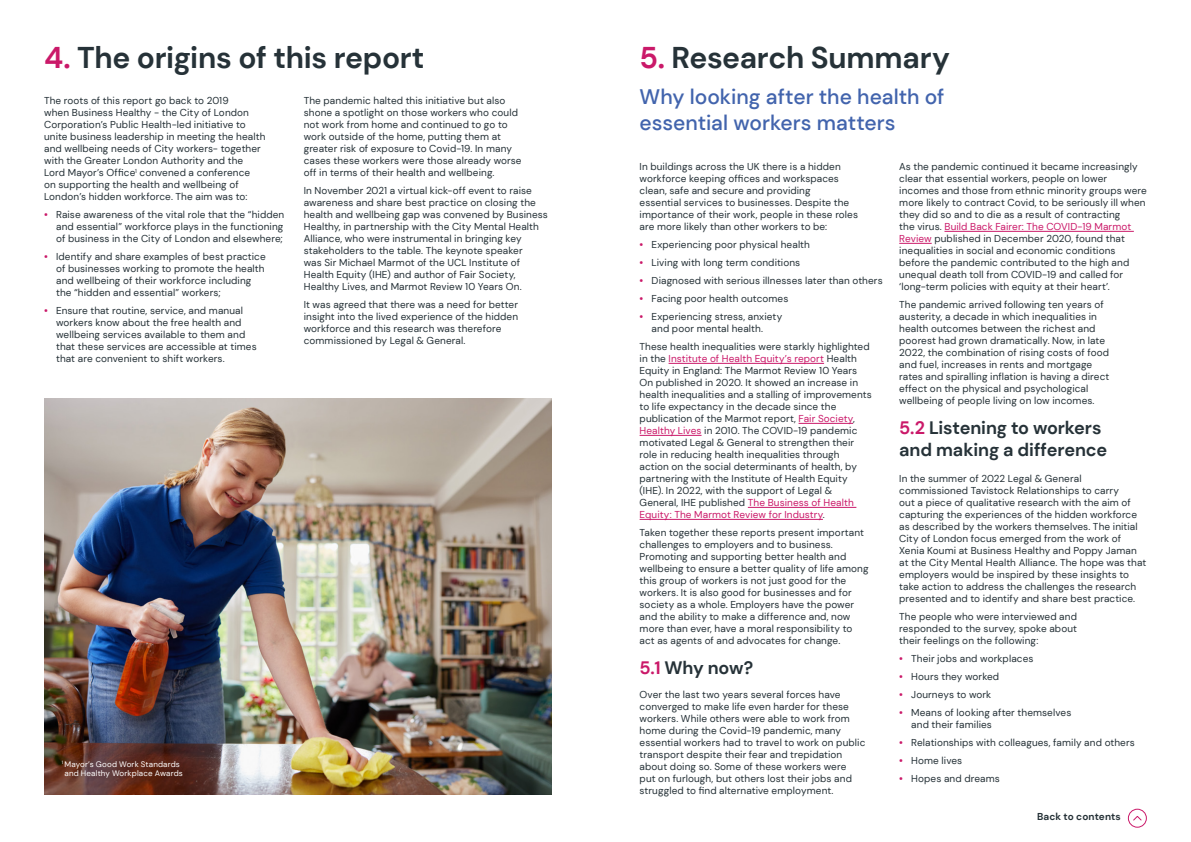
<style>
.page{position:relative;width:1191px;height:842px;background:#fff}
.page>*{position:absolute;margin:0;border:0;box-sizing:border-box;transform-origin:0 0}
.t1{font:700 30px "DM Sans";letter-spacing:-.01em;color:#263238}
.Subheading{font:500 21px/25.2px "DM Sans";color:#4264ad}
.t2{font:700 18px/21.6px "DM Sans";letter-spacing:-.005em;color:#263238}
.Body_Text{font:10px/12px "DM Sans";letter-spacing:.01em;color:#243036}
.t3{font:700 10px "DM Sans";letter-spacing:.01em;color:#243036}
.Footnote{font:8px/9.6px "DM Sans";letter-spacing:.02em;color:#fff;text-align:center}
.s1{color:#ca1969}
.s2{font-weight:700;color:#ca1969}
</style>
<div class="page">
<img style="left:44px;top:398px;width:507px;height:396px">
<hr style="left:668px;top:363px;width:156px;height:1px;background:#ca1969">
<hr style="left:798px;top:423px;width:55px;height:1px;background:#ca1969">
<hr style="left:639px;top:435px;width:62px;height:1px;background:#ca1969">
<hr style="left:748px;top:507px;width:108px;height:1px;background:#ca1969">
<hr style="left:639px;top:519px;width:184px;height:1px;background:#ca1969">
<hr style="left:944px;top:231px;width:189px;height:1px;background:#ca1969">
<hr style="left:899px;top:243px;width:32px;height:1px;background:#ca1969">
<svg style="left:1127px;top:808px;width:20px;height:20px"></svg>
<h2 class="t1" style="left:44px;top:39px;width:382px"><span class="s1">4.</span> The origins of this report</h2>
<p class="Body_Text" style="left:44px;top:95px;width:223px">The roots of this report go back to 2019<br>when Business Healthy - the City of London Corporation’s Public Health-led initiative to unite business leadership in meeting the health and wellbeing needs of City workers- together with the Greater London Authority and the Lord Mayor’s Office<sup>1</sup> convened a conference<br>on supporting the health and wellbeing of London’s hidden workforce. The aim was to:</p>
<p class="Body_Text" style="left:56px;top:209px;width:230px;text-align:justify;text-indent:-12px"><span class="s2">•</span> Raise awareness of the vital role that the “hidden and essential” workforce plays in the functioning of business in the City of London and elsewhere;</p>
<p class="Body_Text" style="left:56px;top:251px;width:211px;text-indent:-12px"><span class="s2">•</span> Identify and share examples of best practice of businesses working to promote the health and wellbeing of their workforce including the “hidden and essential” workers;</p>
<p class="Body_Text" style="left:56px;top:305px;width:202px;text-indent:-12px"><span class="s2">•</span> Ensure that routine, service, and manual workers know about the free health and wellbeing services available to them and that these services are accessible at times that are convenient to shift workers.</p>
<p class="Body_Text" style="left:304px;top:95px;width:219px">The pandemic halted this initiative but also shone a spotlight on those workers who could not work from home and continued to go to work outside of the home, putting them at greater risk of exposure to Covid-19. In many cases these workers were those already worse off in terms of their health and wellbeing.</p>
<p class="Body_Text" style="left:304px;top:185px;width:246px">In November 2021 a virtual kick-off event to raise awareness and share best practice on closing the health and wellbeing gap was convened by Business Healthy, in partnership with the City Mental Health Alliance, who were instrumental in bringing key stakeholders to the table. The keynote speaker<br>was Sir Michael Marmot of the UCL Institute of Health Equity (IHE) and author of Fair Society, Healthy Lives, and Marmot Review 10 Years On.</p>
<p class="Body_Text" style="left:304px;top:299px;width:216px">It was agreed that there was a need for better insight into the lived experience of the hidden workforce and this research was therefore commissioned by Legal &amp; General.</p>
<p class="Footnote" style="left:62px;top:759px;width:123px"><sup>1</sup> Mayor’s Good Work Standards and Healthy Workplace Awards</p>
<h2 class="t1" style="left:639px;top:39px;width:312px"><span class="s1">5.</span> Research Summary</h2>
<p class="Subheading" style="left:639px;top:84px;width:306px">Why looking after the health of essential workers matters</p>
<p class="Body_Text" style="left:639px;top:161px;width:220px">In buildings across the UK there is a hidden workforce keeping offices and workspaces clean, safe and secure and providing<br>essential services to businesses. Despite the importance of their work, people in these roles are more likely than other workers to be:</p>
<p class="Body_Text" style="left:639px;top:239px;width:172px"><span class="s2">•</span> Experiencing poor physical health</p>
<p class="Body_Text" style="left:639px;top:257px;width:162px"><span class="s2">•</span> Living with long term conditions</p>
<p class="Body_Text" style="left:639px;top:275px;width:244px"><span class="s2">•</span> Diagnosed with serious illnesses later than others</p>
<p class="Body_Text" style="left:639px;top:293px;width:150px"><span class="s2">•</span> Facing poor health outcomes</p>
<p class="Body_Text" style="left:651px;top:311px;width:132px;text-indent:-12px"><span class="s2">•</span> Experiencing stress, anxiety and poor mental health.</p>
<p class="Body_Text" style="left:639px;top:341px;width:234px">These health inequalities were starkly highlighted in the <span class="s1">Institute of Health Equity’s report</span> Health Equity in England: The Marmot Review 10 Years On published in 2020. It showed an increase in health inequalities and a stalling of improvements to life expectancy in the decade since the publication of the Marmot report, <span class="s1">Fair Society</span>, <span class="s1">Healthy Lives</span> in 2010. The COVID-19 pandemic motivated Legal &amp; General to strengthen their role in reducing health inequalities through<br>action on the social determinants of health, by partnering with the Institute of Health Equity (IHE). In 2022, with the support of Legal &amp; General, IHE published <span class="s1">The Business of Health Equity: The Marmot Review for Industry</span>.</p>
<p class="Body_Text" style="left:639px;top:527px;width:230px">Taken together these reports present important challenges to employers and to business.<br>Promoting and supporting better health and wellbeing to ensure a better quality of life among this group of workers is not just good for the workers. It is also good for businesses and for society as a whole. Employers have the power and the ability to make a difference and, now more than ever, have a moral responsibility to act as agents of and advocates for change.</p>
<h3 class="t2" style="left:639px;top:657px;width:115px"><span class="s1">5.1</span> Why now?</h3>
<p class="Body_Text" style="left:639px;top:689px;width:227px">Over the last two years several forces have converged to make life even harder for these workers. While others were able to work from home during the Covid-19 pandemic, many essential workers had to travel to work on public transport despite their fear and trepidation about doing so. Some of these workers were<br>put on furlough, but others lost their jobs and struggled to find alternative employment.</p>
<p class="Body_Text" style="left:899px;top:161px;width:249px">As the pandemic continued it became increasingly clear that essential workers, people on lower incomes and those from ethnic minority groups were more likely to contract Covid, to be seriously ill when they did so and to die as a result of contracting<br>the virus. <span class="s1">Build Back Fairer: The COVID-19 Marmot Review</span> published in December 2020, found that inequalities in social and economic conditions before the pandemic contributed to the high and unequal death toll from COVID-19 and called for ‘long-term policies with equity at their heart’.</p>
<p class="Body_Text" style="left:899px;top:299px;width:212px">The pandemic arrived following ten years of austerity, a decade in which inequalities in health outcomes between the richest and poorest had grown dramatically. Now, in late 2022, the combination of rising costs of food and fuel, increases in rents and mortgage rates and spiralling inflation is having a direct effect on the physical and psychological wellbeing of people living on low incomes.</p>
<h3 class="t2" style="left:899px;top:417px;width:209px"><span class="s1">5.2</span> Listening to workers and making a difference</h3>
<p class="Body_Text" style="left:899px;top:473px;width:248px">In the summer of 2022 Legal &amp; General commissioned Tavistock Relationships to carry<br>out a piece of qualitative research with the aim of capturing the experiences of the hidden workforce as described by the workers themselves. The initial City of London focus emerged from the work of Xenia Koumi at Business Healthy and Poppy Jaman at the City Mental Health Alliance. The hope was that employers would be inspired by these insights to take action to address the challenges the research presented and to identify and share best practice.</p>
<p class="Body_Text" style="left:899px;top:611px;width:179px;text-align:justify">The people who were interviewed and responded to the survey, spoke about their feelings on the following:</p>
<p class="Body_Text" style="left:899px;top:653px;width:136px"><span class="s2">•</span> Their jobs and workplaces</p>
<p class="Body_Text" style="left:899px;top:671px;width:101px"><span class="s2">•</span> Hours they worked</p>
<p class="Body_Text" style="left:899px;top:689px;width:94px"><span class="s2">•</span> Journeys to work</p>
<p class="Body_Text" style="left:911px;top:707px;width:162px;text-indent:-12px"><span class="s2">•</span> Means of looking after themselves and their families</p>
<p class="Body_Text" style="left:899px;top:737px;width:237px"><span class="s2">•</span> Relationships with colleagues, family and others</p>
<p class="Body_Text" style="left:899px;top:755px;width:65px"><span class="s2">•</span> Home lives</p>
<p class="Body_Text" style="left:899px;top:773px;width:102px"><span class="s2">•</span> Hopes and dreams</p>
<p class="t3" style="left:1037px;top:810px;width:85px">Back to contents</p>
</div>
